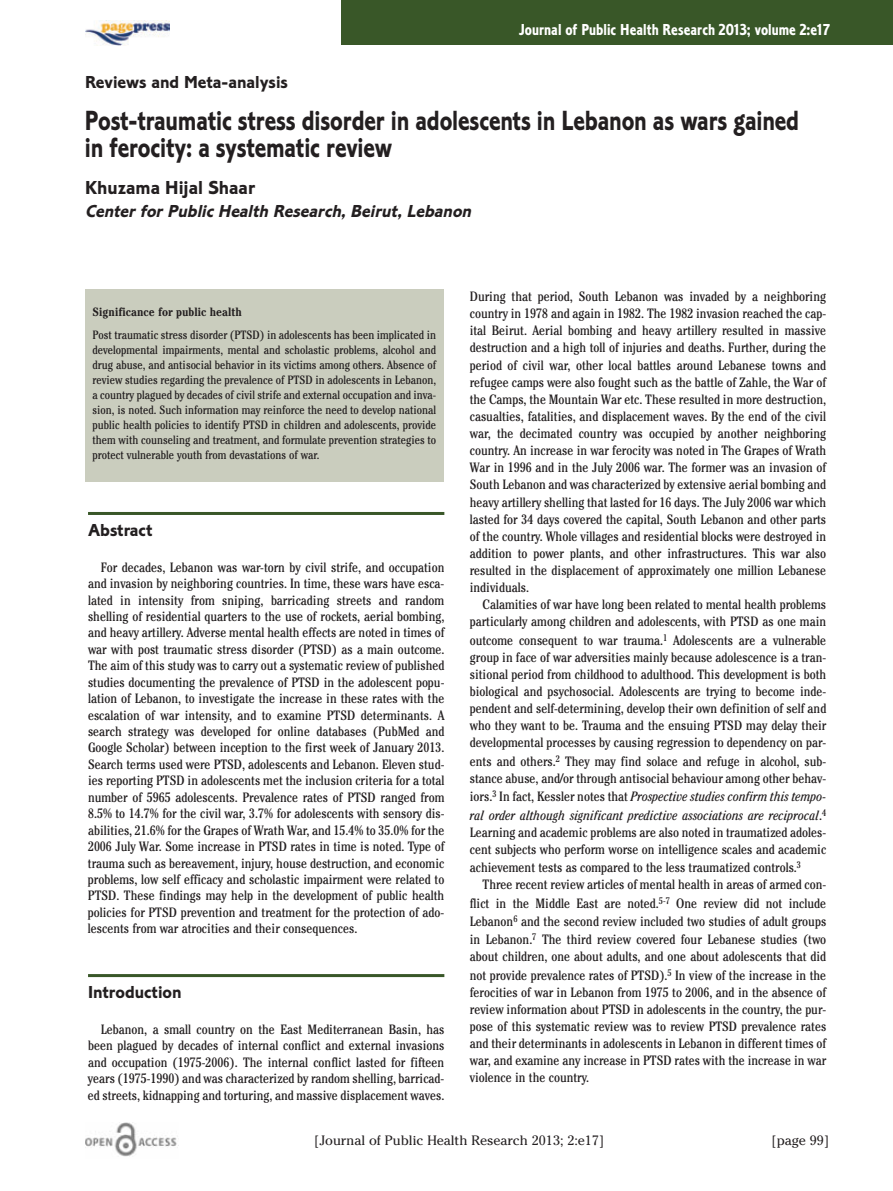
<style>
.page{position:relative;width:893px;height:1191px;background:#fff}
.page>*{position:absolute;margin:0;border:0;box-sizing:border-box;transform-origin:0 0}
.t1{font:28.8px/27px "Corinthian Bold Plain";letter-spacing:-.005em;color:#231f20;scale:.83 1}
.t2{font:19.5px "Corinthian Bold Plain";color:#231f20}
.t3{font:italic 18px "Corinthian Bold Plain";color:#231f20}
.t4{font:18px "Corinthian Bold Plain";color:#231f20}
.t5{font:16.5px "Corinthian Bold Condensed Plain";color:#fff}
.t6{font:condensed 13.5px/16.5px "Cheltenham";color:#231f20;text-align:justify}
.t7{font:13.5px "Cheltenham";color:#231f20}
.t8{font:condensed 12px/15px "Cheltenham";color:#231f20;text-align:justify}
.t9{font:700 condensed 12px "Cheltenham";color:#231f20}
.s1{font-style:italic}
</style>
<div class="page">
<img style="left:85px;top:1123px;width:92px;height:34px">
<div style="left:342px;top:0;width:551px;height:45px;background:#395728"></div>
<img style="left:85px;top:20px;width:84px;height:26px">
<hr style="left:88px;top:512px;width:356px;height:3px;background:#395728">
<hr style="left:88px;top:974px;width:356px;height:3px;background:#395728">
<div style="left:85px;top:289px;width:359px;height:193px;background:#cacdbe"></div>
<h3 class="t4" style="left:85px;top:76px;width:204px">Reviews and Meta-analysis</h3>
<p class="t5" style="left:519px;top:24px;width:313px">Journal of Public Health Research 2013; volume 2:e17</p>
<h1 class="t1" style="left:85px;top:110px;width:862px">Post-traumatic stress disorder in adolescents in Lebanon as wars gained in ferocity: a systematic review</h1>
<h2 class="t2" style="left:85px;top:180px;width:172px">Khuzama Hijal Shaar</h2>
<h3 class="t3" style="left:85px;top:205px;width:391px">Center for Public Health Research, Beirut, Lebanon</h3>
<p class="t9" style="left:93px;top:307px;width:151px">Significance for public health</p>
<p class="t8" style="left:93px;top:329px;width:345px">Post traumatic stress disorder (PTSD) in adolescents has been implicated in developmental impairments, mental and scholastic problems, alcohol and drug abuse, and antisocial behavior in its victims among others. Absence of review studies regarding the prevalence of PTSD in adolescents in Lebanon, a country plagued by decades of civil strife and external occupation and inva&shy;sion, is noted. Such information may reinforce the need to develop national public health policies to identify PTSD in children and adolescents, provide them with counseling and treatment, and formulate prevention strategies to protect vulnerable youth from devastations of war.</p>
<h3 class="t4" style="left:88px;top:524px;width:66px">Abstract</h3>
<p class="t6" style="left:88px;top:560px;width:358px;text-indent:13px">For decades, Lebanon was war-torn by civil strife, and occupation and invasion by neighboring countries. In time, these wars have esca&shy;lated in intensity from sniping, barricading streets and random shelling of residential quarters to the use of rockets, aerial bombing, and heavy artillery. Adverse mental health effects are noted in times of war with post traumatic stress disorder (PTSD) as a main outcome.<br>The aim of this study was to carry out a systematic review of published studies documenting the prevalence of PTSD in the adolescent popu&shy;lation of Lebanon, to investigate the increase in these rates with the escalation of war intensity, and to examine PTSD determinants. A search strategy was developed for online databases (PubMed and Google Scholar) between inception to the first week of January 2013.<br>Search terms used were PTSD, adolescents and Lebanon. Eleven stud&shy;ies reporting PTSD in adolescents met the inclusion criteria for a total number of 5965 adolescents. Prevalence rates of PTSD ranged from 8.5% to 14.7% for the civil war, 3.7% for adolescents with sensory dis&shy;abilities, 21.6% for the Grapes of Wrath War, and 15.4% to 35.0% for the 2006 July War. Some increase in PTSD rates in time is noted. Type of trauma such as bereavement, injury, house destruction, and economic problems, low self efficacy and scholastic impairment were related to PTSD. These findings may help in the development of public health policies for PTSD prevention and treatment for the protection of ado&shy;lescents from war atrocities and their consequences.</p>
<h3 class="t4" style="left:88px;top:986px;width:95px">Introduction</h3>
<p class="t6" style="left:88px;top:1022px;width:358px;text-indent:13px">Lebanon, a small country on the East Mediterranean Basin, has been plagued by decades of internal conflict and external invasions and occupation (1975-2006). The internal conflict lasted for fifteen years (1975-1990) and was characterized by random shelling, barricad&shy;ed streets, kidnapping and torturing, and massive displacement waves.</p>
<p class="t6" style="left:470px;top:289px;width:358px;line-height:17.1px">During that period, South Lebanon was invaded by a neighboring country in 1978 and again in 1982. The 1982 invasion reached the cap&shy;ital Beirut. Aerial bombing and heavy artillery resulted in massive destruction and a high toll of injuries and deaths. Further, during the period of civil war, other local battles around Lebanese towns and refugee camps were also fought such as the battle of Zahle, the War of the Camps, the Mountain War etc. These resulted in more destruction, casualties, fatalities, and displacement waves. By the end of the civil war, the decimated country was occupied by another neighboring country. An increase in war ferocity was noted in The Grapes of Wrath War in 1996 and in the July 2006 war. The former was an invasion of South Lebanon and was characterized by extensive aerial bombing and heavy artillery shelling that lasted for 16 days. The July 2006 war which lasted for 34 days covered the capital, South Lebanon and other parts of the country. Whole villages and residential blocks were destroyed in addition to power plants, and other infrastructures. This war also resulted in the displacement of approximately one million Lebanese individuals.</p>
<p class="t6" style="left:470px;top:597px;width:358px;line-height:17.7px;text-indent:13px">Calamities of war have long been related to mental health problems particularly among children and adolescents, with PTSD as one main outcome consequent to war trauma.<sup>1</sup> Adolescents are a vulnerable</p>
<p class="t6" style="left:470px;top:649px;width:358px;line-height:17.5px">group in face of war adversities mainly because adolescence is a tran&shy;sitional period from childhood to adulthood. This development is both biological and psychosocial. Adolescents are trying to become inde&shy;pendent and self-determining, develop their own definition of self and who they want to be. Trauma and the ensuing PTSD may delay their developmental processes by causing regression to dependency on par&shy;ents and others.<sup>2</sup> They may find solace and refuge in alcohol, sub&shy;stance abuse, and/or through antisocial behaviour among other behav&shy;iors.<sup>3</sup> In fact, Kessler notes that <span class="s1">Prospective studies confirm this tempo&shy;ral order although significant predictive associations are reciprocal</span>.<sup>4<br></sup>Learning and academic problems are also noted in traumatized adoles&shy;cent subjects who perform worse on intelligence scales and academic achievement tests as compared to the less traumatized controls.<sup>3</sup></p>
<p class="t6" style="left:470px;top:877px;width:358px;line-height:17.5px;text-indent:13px">Three recent review articles of mental health in areas of armed con&shy;flict in the Middle East are noted.<sup>5-7</sup> One review did not include Lebanon<sup>6</sup> and the second review included two studies of adult groups in Lebanon.<sup>7</sup> The third review covered four Lebanese studies (two about children, one about adults, and one about adolescents that did not provide prevalence rates of PTSD).<sup>5</sup> In view of the increase in the ferocities of war in Lebanon from 1975 to 2006, and in the absence of review information about PTSD in adolescents in the country, the pur&shy;pose of this systematic review was to review PTSD prevalence rates and their determinants in adolescents in Lebanon in different times of war, and examine any increase in PTSD rates with the increase in war violence in the country.</p>
<p class="t7" style="left:314px;top:1132px;width:292px">[Journal of Public Health Research 2013; 2:e17]</p>
<p class="t7" style="left:771px;top:1132px;width:59px">[page 99]</p>
</div>
